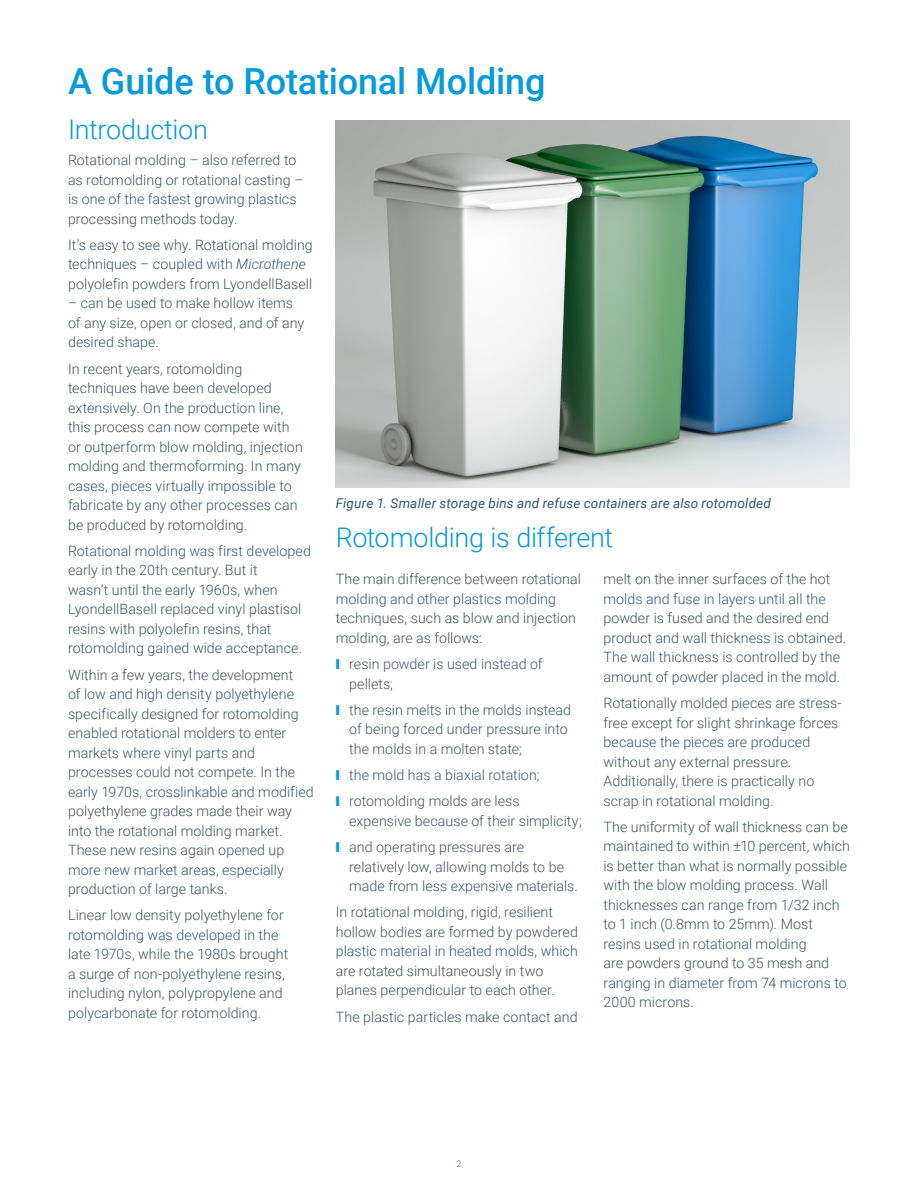
<style>
.page{position:relative;width:918px;height:1188px;background:#fff}
.page>*{position:absolute;margin:0;border:0;box-sizing:border-box;transform-origin:0 0}
.Alternative_Sub-head{font:500 36px "Roboto";letter-spacing:-.005em;color:#069bda}
.t1{font:300 27px "Roboto";letter-spacing:-.015em;color:#069ad9}
.t2{font:300 14.25px/19.5px "Roboto";letter-spacing:.005em;color:#3b5566}
.t3{font:300 14.25px/19.5px "Roboto";color:#425567}
.t4{font:italic 13.5px "Roboto";letter-spacing:.01em;color:#3b5566}
.t5{font:300 9px "Roboto";color:#3b5566}
.s1{font-style:italic}
.s2{color:#069bda}
</style>
<div class="page">
<img style="left:336px;top:120px;width:514px;height:367px">
<p class="Alternative_Sub-head" style="left:68px;top:56px;width:479px">A Guide to Rotational Molding</p>
<p class="t1" style="left:68px;top:110px;width:141px">Introduction</p>
<p class="t2" style="left:68px;top:150px;width:237px">Rotational molding – also referred to as rotomolding or rotational casting – is one of the fastest growing plastics processing methods today.</p>
<p class="t2" style="left:68px;top:235px;width:246px">It’s easy to see why. Rotational molding techniques – coupled with <span class="s1">Microthene </span>polyolefin powders from LyondellBasell</p>
<p class="t2" style="left:68px;top:293px;width:238px">– can be used to make hollow items of any size, open or closed, and of any desired shape.</p>
<p class="t2" style="left:68px;top:358px;width:236px">In recent years, rotomolding techniques have been developed extensively. On the production line, this process can now compete with or outperform blow molding, injection molding and thermoforming. In many cases, pieces virtually impossible to fabricate by any other processes can be produced by rotomolding.</p>
<p class="t2" style="left:68px;top:541px;width:244px">Rotational molding was first developed early in the 20th century. But it<br>wasn’t until the early 1960s, when LyondellBasell replaced vinyl plastisol resins with polyolefin resins, that rotomolding gained wide acceptance.</p>
<p class="t2" style="left:68px;top:664px;width:247px">Within a few years, the development<br>of low and high density polyethylene specifically designed for rotomolding enabled rotational molders to enter markets where vinyl parts and processes could not compete. In the early 1970s, crosslinkable and modified polyethylene grades made their way into the rotational molding market.<br>These new resins again opened up more new market areas, especially production of large tanks.</p>
<p class="t2" style="left:68px;top:905px;width:222px">Linear low density polyethylene for rotomolding was developed in the late 1970s, while the 1980s brought a surge of non-polyethylene resins, including nylon, polypropylene and polycarbonate for rotomolding.</p>
<p class="t4" style="left:336px;top:494px;width:437px">Figure 1. Smaller storage bins and refuse containers are also rotomolded</p>
<p class="t1" style="left:336px;top:518px;width:279px">Rotomolding is different</p>
<p class="t2" style="left:336px;top:569px;width:247px">The main difference between rotational molding and other plastics molding techniques, such as blow and injection molding, are as follows:</p>
<p class="t3" style="left:349px;top:654px;width:195px;text-indent:-14px"><span class="s2">❙</span> resin powder is used instead of pellets;</p>
<p class="t3" style="left:349px;top:699px;width:223px;text-indent:-14px"><span class="s2">❙</span> the resin melts in the molds instead of being forced under pressure into the molds in a molten state;</p>
<p class="t3" style="left:336px;top:765px;width:205px"><span class="s2">❙</span> the mold has a biaxial rotation;</p>
<p class="t3" style="left:349px;top:791px;width:234px;text-indent:-14px"><span class="s2">❙</span> rotomolding molds are less expensive because of their simplicity;</p>
<p class="t3" style="left:349px;top:837px;width:230px;text-indent:-14px"><span class="s2">❙</span> and operating pressures are relatively low, allowing molds to be made from less expensive materials.</p>
<p class="t2" style="left:336px;top:902px;width:244px">In rotational molding, rigid, resilient hollow bodies are formed by powdered plastic material in heated molds, which are rotated simultaneously in two planes perpendicular to each other.</p>
<p class="t2" style="left:336px;top:1006px;width:243px">The plastic particles make contact and</p>
<p class="t2" style="left:604px;top:569px;width:244px">melt on the inner surfaces of the hot molds and fuse in layers until all the powder is fused and the desired end product and wall thickness is obtained.<br>The wall thickness is controlled by the amount of powder placed in the mold.</p>
<p class="t2" style="left:604px;top:693px;width:240px">Rotationally molded pieces are stress&shy;free except for slight shrinkage forces because the pieces are produced without any external pressure.<br>Additionally, there is practically no scrap in rotational molding.</p>
<p class="t2" style="left:604px;top:816px;width:248px">The uniformity of wall thickness can be maintained to within ±10 percent, which is better than what is normally possible with the blow molding process. Wall thicknesses can range from 1/32 inch to 1 inch (0.8mm to 25mm). Most resins used in rotational molding<br>are powders ground to 35 mesh and ranging in diameter from 74 microns to 2000 microns.</p>
<p class="t5" style="left:457px;top:1157px;width:6px">2</p>
</div>
